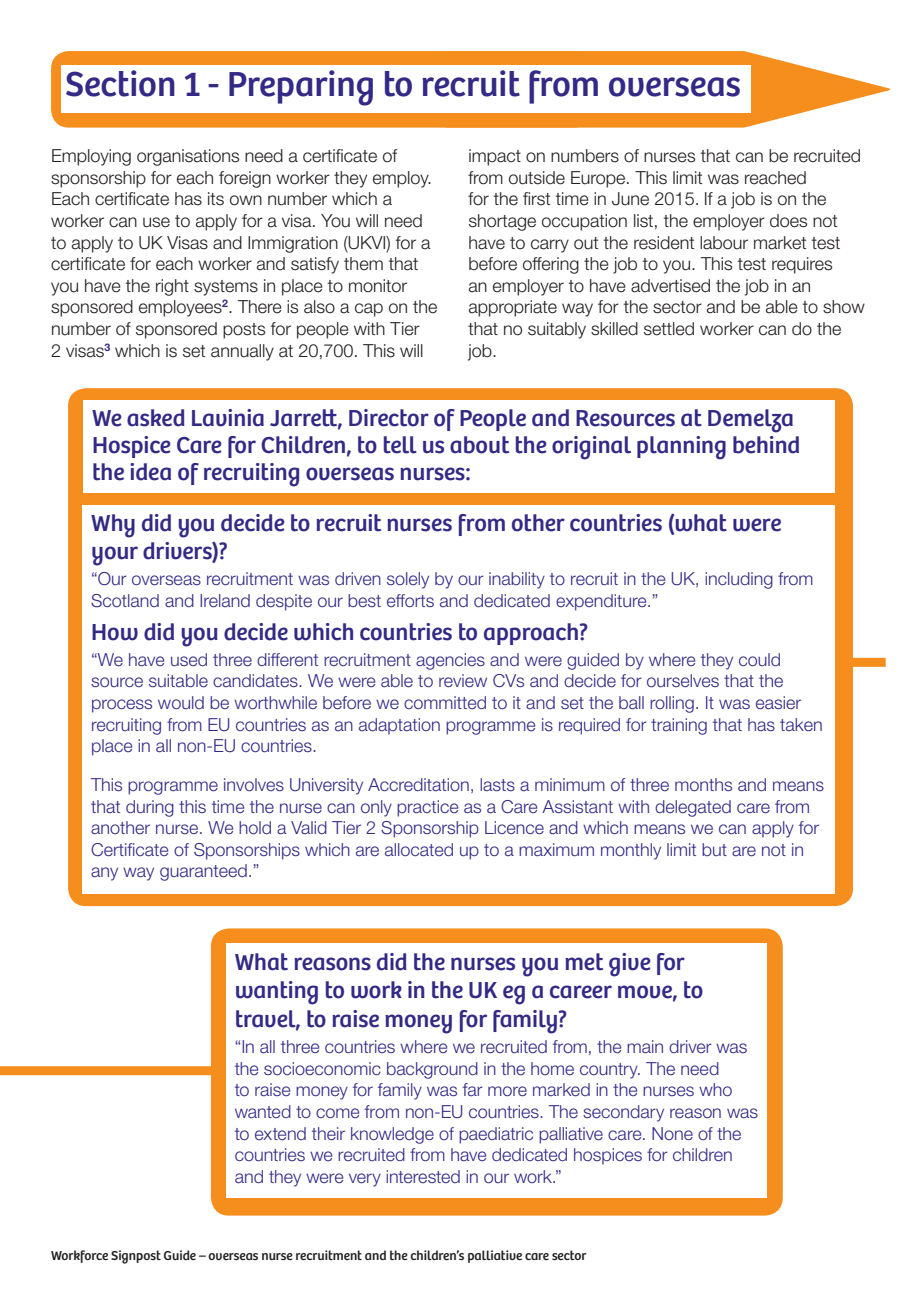
<style>
.page{position:relative;width:919px;height:1289px;background:#fff}
.page>*{position:absolute;margin:0;border:0;box-sizing:border-box;transform-origin:0 0}
.t1{font:36px "Bree";color:#332986}
.Heading{font:24px/28.8px "Bree";color:#332986}
.Body_text_-_Helv{font:300 18px/21.6px "Helvetica Neue LT Std";color:#332986}
.t2{font:300 18px/21.6px "Helvetica Neue LT Std";color:#231f20}
.t3{font:13.5px "Bree";color:#231f20}
</style>
<div class="page">
<div style="left:51px;top:51px;width:541px;height:77px;background:#f68e1e;border-radius:18px"></div>
<svg style="left:298px;top:51px;width:593px;height:77px"></svg>
<div style="left:61px;top:66px;width:689px;height:47px;background:#fff"></div>
<div style="left:566px;top:657px;width:319px;height:9px;background:#f68e1e"></div>
<div style="left:0;top:1066px;width:211px;height:9px;background:#f68e1e"></div>
<div style="left:68px;top:388px;width:785px;height:518px;background:#f68e1e;border-radius:18px"></div>
<div style="left:83px;top:505px;width:752px;height:388px;background:#fff"></div>
<div style="left:211px;top:928px;width:571px;height:287px;background:#f68e1e;border-radius:18px"></div>
<div style="left:226px;top:943px;width:540px;height:255px;background:#fff"></div>
<div style="left:84px;top:400px;width:751px;height:92px;background:#fff"></div>
<p class="t1" style="left:65px;top:63px;width:677px">Section 1 - Preparing to recruit from overseas</p>
<p class="t2" style="left:51px;top:145px;width:388px">Employing organisations need a certificate of sponsorship for each foreign worker they employ.<br>Each certificate has its own number which a worker can use to apply for a visa. You will need to apply to UK Visas and Immigration (UKVI) for a certificate for each worker and satisfy them that you have the right systems in place to monitor sponsored employees<sup>2</sup>. There is also a cap on the number of sponsored posts for people with Tier<br>2 visas<sup>3</sup> which is set annually at 20,700. This will</p>
<p class="t2" style="left:468px;top:145px;width:398px">impact on numbers of nurses that can be recruited from outside Europe. This limit was reached<br>for the first time in June 2015. If a job is on the shortage occupation list, the employer does not have to carry out the resident labour market test before offering the job to you. This test requires<br>an employer to have advertised the job in an appropriate way for the sector and be able to show that no suitably skilled settled worker can do the job.</p>
<p class="Heading" style="left:92px;top:404px;width:709px;line-height:27px">We asked Lavinia Jarrett, Director of People and Resources at Demelza<br>Hospice Care for Children, to tell us about the original planning behind the idea of recruiting overseas nurses:</p>
<p class="Heading" style="left:91px;top:508px;width:691px">Why did you decide to recruit nurses from other countries (what were your drivers)?</p>
<p class="Body_text_-_Helv" style="left:91px;top:567px;width:723px">“Our overseas recruitment was driven solely by our inability to recruit in the UK, including from<br>Scotland and Ireland despite our best efforts and dedicated expenditure.”</p>
<p class="Heading" style="left:91px;top:618px;width:498px">How did you decide which countries to approach?</p>
<p class="Body_text_-_Helv" style="left:91px;top:648px;width:733px">“We have used three different recruitment agencies and were guided by where they could source suitable candidates. We were able to review CVs and decide for ourselves that the process would be worthwhile before we committed to it and set the ball rolling. It was easier recruiting from EU countries as an adaptation programme is required for training that has taken place in all non-EU countries.</p>
<p class="Body_text_-_Helv" style="left:91px;top:773px;width:734px">This programme involves University Accreditation, lasts a minimum of three months and means that during this time the nurse can only practice as a Care Assistant with delegated care from another nurse. We hold a Valid Tier 2 Sponsorship Licence and which means we can apply for Certificate of Sponsorships which are allocated up to a maximum monthly limit but are not in any way guaranteed.”</p>
<p class="Heading" style="left:235px;top:947px;width:470px">What reasons did the nurses you met give for wanting to work in the UK eg a career move, to travel, to raise money for family?</p>
<p class="Body_text_-_Helv" style="left:235px;top:1035px;width:524px">“In all three countries where we recruited from, the main driver was the socioeconomic background in the home country. The need<br>to raise money for family was far more marked in the nurses who wanted to come from non-EU countries. The secondary reason was to extend their knowledge of paediatric palliative care. None of the countries we recruited from have dedicated hospices for children and they were very interested in our work.”</p>
<p class="t3" style="left:51px;top:1247px;width:536px">Workforce Signpost Guide – overseas nurse recruitment and the children’s palliative care sector</p>
</div>
